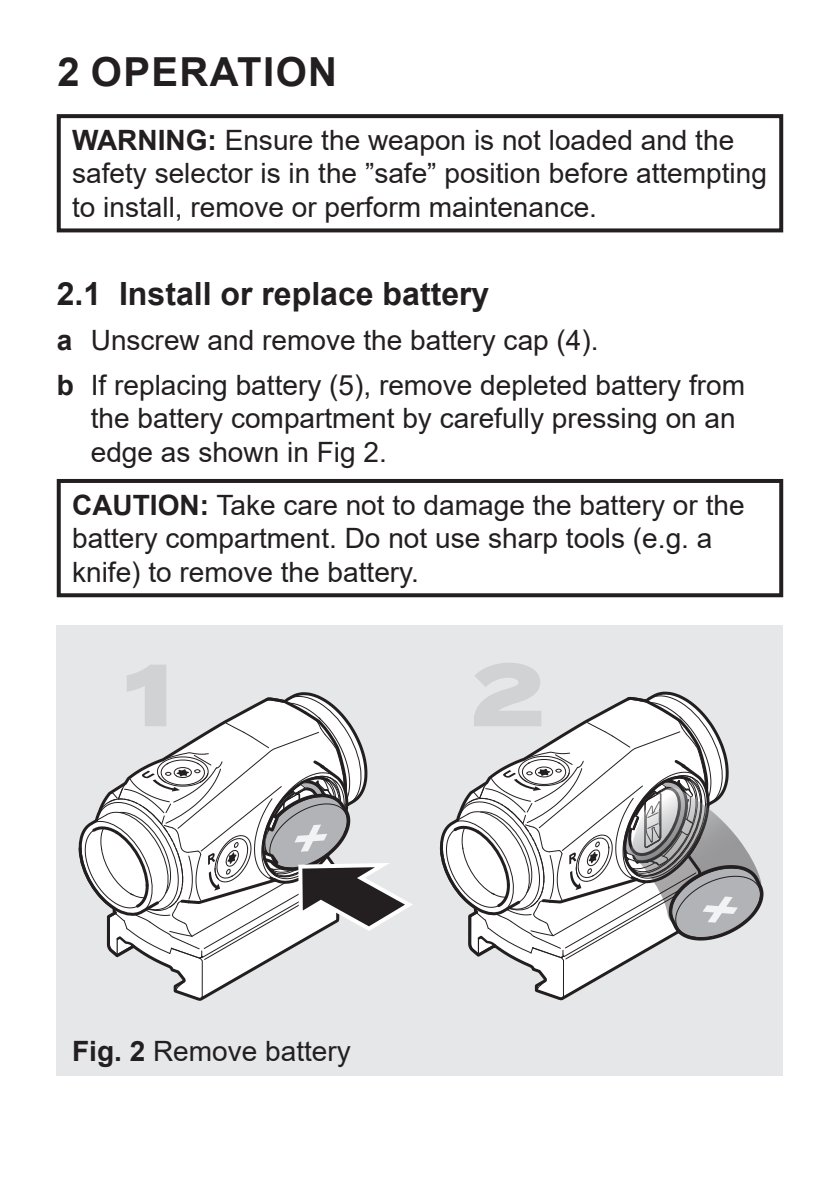
<style>
.page{position:relative;width:840px;height:1191px;background:#fff}
.page>*{position:absolute;margin:0;border:0;box-sizing:border-box;transform-origin:0 0}
.t1{font:800 88px "Termina";color:#d1d2d4}
.t2{font:700 40px "Arial";letter-spacing:.035em;color:#231f20}
.t3{font:700 32px "Arial";color:#231f20}
.Text{font:28px/33.6px "Arial";color:#231f20}
.Text_figures{font:28px "Arial";color:#231f20}
.s1{font-weight:700}
</style>
<div class="page">
<div style="left:57px;top:114px;width:725px;height:118px;border:4px solid #231f20"></div>
<div style="left:57px;top:479px;width:725px;height:118px;border:4px solid #231f20"></div>
<div style="left:57px;top:625px;width:725px;height:450px;background:#e6e7e9"></div>
<svg style="left:439px;top:691px;width:324px;height:310px"></svg>
<svg style="left:78px;top:692px;width:335px;height:309px"></svg>
<p class="t2" style="left:57px;top:44px;width:281px">2 OPERATION</p>
<p class="Text" style="left:72px;top:123px;width:696px"><span class="s1">WARNING:</span> Ensure the weapon is not loaded and the safety selector is in the ”safe” position before attempting to install, remove or perform maintenance.</p>
<p class="t3" style="left:57px;top:271px;width:434px">2.1 Install or replace battery</p>
<p class="Text" style="left:57px;top:323px;width:543px"><span class="s1">a</span> Unscrew and remove the battery cap (4).</p>
<p class="Text" style="left:91px;top:368px;width:655px;text-indent:-34px"><span class="s1">b</span> If replacing battery (5), remove depleted battery from the battery compartment by carefully pressing on an edge as shown in Fig 2.</p>
<p class="Text" style="left:72px;top:488px;width:673px"><span class="s1">CAUTION:</span> Take care not to damage the battery or the battery compartment. Do not use sharp tools (e.g. a knife) to remove the battery.</p>
<h1 class="t1" style="left:125px;top:629px;width:49px">1</h1>
<h1 class="t1" style="left:470px;top:629px;width:76px">2</h1>
<p class="Text_figures" style="left:72px;top:1031px;width:280px"><span class="s1">Fig. 2</span> Remove battery</p>
</div>
